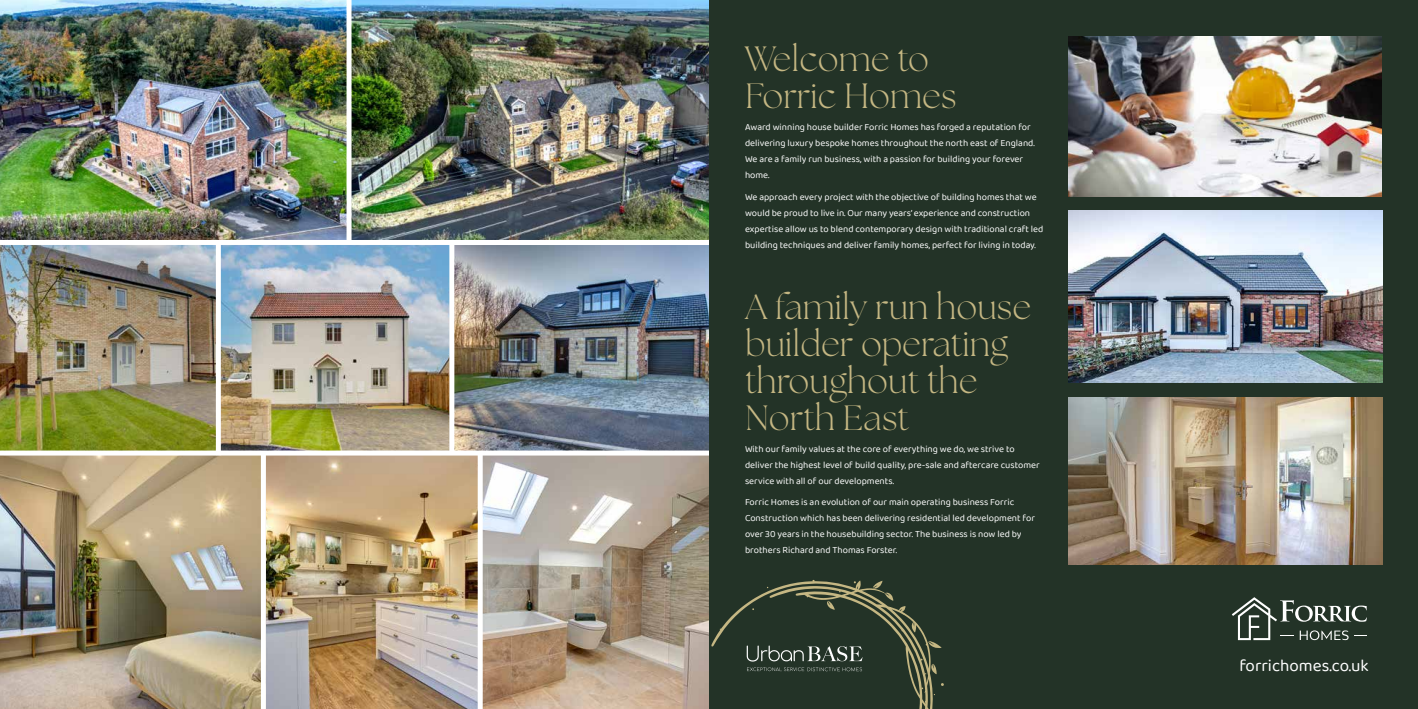
<style>
.page{position:relative;width:1418px;height:709px;background:#fff}
.page>*{position:absolute;margin:0;border:0;box-sizing:border-box;transform-origin:0 0}
.t1{font:300 35px/37px "The Seasons";color:#c5b783}
.t2{font:17px "Baloo 2";color:#fff}
.t3{font:9.5px/16px "Baloo 2";color:#fff}
</style>
<div class="page">
<img style="left:0;top:0;width:709px;height:240px">
<img style="left:221px;top:245px;width:488px;height:205px">
<img style="left:0;top:245px;width:216px;height:205px">
<img style="left:266px;top:455px;width:211px;height:254px">
<img style="left:482px;top:455px;width:227px;height:254px">
<img style="left:0;top:455px;width:261px;height:254px">
<div style="left:346px;top:0;width:5px;height:244px;background:#fff"></div>
<div style="left:449px;top:243px;width:5px;height:211px;background:#fff"></div>
<div style="left:709px;top:0;width:708px;height:709px;background:#233327"></div>
<img style="left:1068px;top:210px;width:313px;height:172px">
<img style="left:1068px;top:36px;width:313px;height:161px">
<img style="left:1068px;top:397px;width:314px;height:167px">
<svg style="left:1231px;top:597px;width:135px;height:43px"></svg>
<svg style="left:711px;top:579px;width:233px;height:130px"></svg>
<h1 class="t1" style="left:745px;top:40px;width:213px">Welcome to<br>Forric Homes</h1>
<p class="t3" style="left:745px;top:119px;width:291px">Award winning house builder Forric Homes has forged a reputation for delivering luxury bespoke homes throughout the north east of England.<br>We are a family run business, with a passion for building your forever home.</p>
<p class="t3" style="left:745px;top:189px;width:300px">We approach every project with the objective of building homes that we would be proud to live in. Our many years’ experience and construction expertise allow us to blend contemporary design with traditional craft led building techniques and deliver family homes, perfect for living in today.</p>
<h1 class="t1" style="left:745px;top:288px;width:288px">A family run house builder operating throughout the<br>North East</h1>
<p class="t3" style="left:745px;top:441px;width:296px">With our family values at the core of everything we do, we strive to deliver the highest level of build quality, pre-sale and aftercare customer service with all of our developments.</p>
<p class="t3" style="left:745px;top:494px;width:291px">Forric Homes is an evolution of our main operating business Forric Construction which has been delivering residential led development for over 30 years in the housebuilding sector. The business is now led by brothers Richard and Thomas Forster.</p>
<h2 class="t2" style="left:1239px;top:653px;width:131px">forrichomes.co.uk</h2>
</div>
